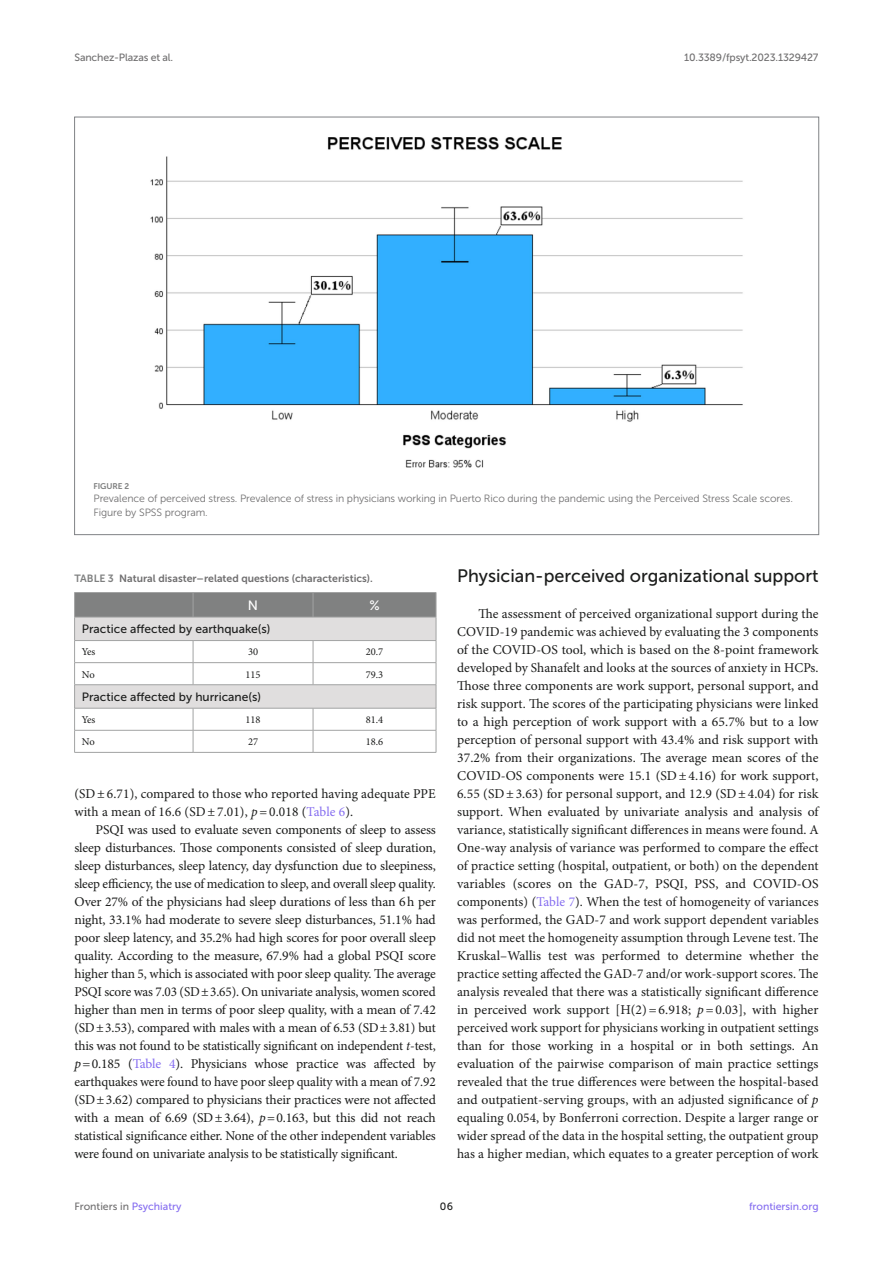
<style>
.page{position:relative;width:893px;height:1263px;background:#fff}
.page>*{position:absolute;margin:0;border:0;box-sizing:border-box;transform-origin:0 0}
.HEAD_2{font:18px "Museo Sans 500";color:#1b1c1b}
.TEXT_FLUSH{font:13.5px/18px "Minion Pro";letter-spacing:.005em;color:#1b1c1b}
.TEXT{font:13.5px/18px "Minion Pro";letter-spacing:-.01em;color:#1b1c1b;text-align:justify}
.TB_CH{font:13.5px "Museo Sans 500";color:#fff}
.TB_HEAD_1{font:12px "Museo Sans 500";color:#1b1c1b}
.FIG_LEG{font:10.5px/13.5px "Museo Sans 300";letter-spacing:-.01em;color:#706f70}
.t1{font:10.5px "Museo Sans 500";letter-spacing:-.015em;color:#706f70}
.TT{font:10.5px "Museo Sans 700";color:#706f70}
.TB_TX{font:10.5px "Minion Pro";color:#1b1c1b}
.t2{font:10.5px "Museo Sans 500";color:#856df0}
.t3{font:10.5px "Museo Sans 500";color:#1b1c1b}
.FIG_HD{font:8.25px "Museo Sans 700";letter-spacing:-.01em;color:#7e7f7f}
.s1{color:#7e7f7f}
.s2{font-style:italic}
.s3{color:#856df0}
</style>
<div class="page">
<img style="left:150px;top:137px;width:593px;height:331px">
<hr style="left:193px;top:752px;width:120px;height:1px;background:#a2a3a3">
<hr style="left:313px;top:752px;width:123px;height:1px;background:#a2a3a3">
<hr style="left:74px;top:752px;width:119px;height:1px;background:#a2a3a3">
<svg style="left:74px;top:592px;width:363px;height:160px"></svg>
<hr style="left:74px;top:708px;width:119px;height:1px;background:#a2a3a3">
<hr style="left:193px;top:708px;width:120px;height:1px;background:#a2a3a3">
<hr style="left:313px;top:708px;width:123px;height:1px;background:#a2a3a3">
<p class="t1" style="left:74px;top:51px;width:100px">Sanchez-Plazas et al.</p>
<p class="t1" style="left:684px;top:51px;width:136px">10.3389/fpsyt.2023.1329427</p>
<p class="FIG_HD" style="left:94px;top:481px;width:37px">FIGURE 2</p>
<p class="FIG_LEG" style="left:94px;top:492px;width:701px">Prevalence of perceived stress. Prevalence of stress in physicians working in Puerto Rico during the pandemic using the Perceived Stress Scale scores.<br>Figure by SPSS program.</p>
<p class="TT" style="left:74px;top:572px;width:300px"><span class="s1">TABLE 3</span> Natural disaster–related questions (characteristics).</p>
<p class="TB_CH" style="left:248px;top:598px;width:12px">N</p>
<p class="TB_CH" style="left:369px;top:598px;width:12px">%</p>
<p class="TB_HEAD_1" style="left:82px;top:623px;width:190px">Practice affected by earthquake(s)</p>
<p class="TB_TX" style="left:82px;top:645px;width:15px">Yes</p>
<p class="TB_TX" style="left:248px;top:645px;width:12px">30</p>
<p class="TB_TX" style="left:366px;top:645px;width:19px">20.7</p>
<p class="TB_TX" style="left:82px;top:667px;width:14px">No</p>
<p class="TB_TX" style="left:245px;top:667px;width:17px">115</p>
<p class="TB_TX" style="left:366px;top:667px;width:19px">79.3</p>
<p class="TB_HEAD_1" style="left:82px;top:690px;width:181px">Practice affected by hurricane(s)</p>
<p class="TB_TX" style="left:82px;top:713px;width:15px">Yes</p>
<p class="TB_TX" style="left:245px;top:713px;width:17px">118</p>
<p class="TB_TX" style="left:366px;top:713px;width:19px">81.4</p>
<p class="TB_TX" style="left:82px;top:735px;width:14px">No</p>
<p class="TB_TX" style="left:248px;top:735px;width:12px">27</p>
<p class="TB_TX" style="left:366px;top:735px;width:19px">18.6</p>
<p class="TEXT_FLUSH" style="left:74px;top:785px;width:363px">(SD± 6.71), compared to those who reported having adequate PPE with a mean of 16.6 (SD± 7.01), <span class="s2">p</span>= 0.018 (<span class="s3">Table 6</span>).</p>
<p class="TEXT" style="left:74px;top:821px;width:363px;text-indent:21px">PSQI was used to evaluate seven components of sleep to assess sleep disturbances. Those components consisted of sleep duration, sleep disturbances, sleep latency, day dysfunction due to sleepiness, sleep efficiency, the use of medication to sleep, and overall sleep quality.<br>Over 27% of the physicians had sleep durations of less than 6h per night, 33.1% had moderate to severe sleep disturbances, 51.1% had poor sleep latency, and 35.2% had high scores for poor overall sleep quality. According to the measure, 67.9% had a global PSQI score higher than 5, which is associated with poor sleep quality. The average PSQI score was 7.03 (SD±3.65). On univariate analysis, women scored higher than men in terms of poor sleep quality, with a mean of 7.42 (SD±3.53), compared with males with a mean of 6.53 (SD±3.81) but this was not found to be statistically significant on independent <span class="s2">t</span>-test, <span class="s2">p</span>=0.185 (<span class="s3">Table 4</span>). Physicians whose practice was affected by earthquakes were found to have poor sleep quality with a mean of 7.92 (SD±3.62) compared to physicians their practices were not affected with a mean of 6.69 (SD±3.64), <span class="s2">p</span>=0.163, but this did not reach statistical significance either. None of the other independent variables were found on univariate analysis to be statistically significant.</p>
<p class="HEAD_2" style="left:457px;top:566px;width:363px">Physician-perceived organizational support</p>
<p class="TEXT_FLUSH" style="left:457px;top:605px;width:363px;text-align:justify;text-indent:21px">The assessment of perceived organizational support during the COVID-19 pandemic was achieved by evaluating the 3 components of the COVID-OS tool, which is based on the 8-point framework developed by Shanafelt and looks at the sources of anxiety in HCPs.<br>Those three components are work support, personal support, and risk support. The scores of the participating physicians were linked to a high perception of work support with a 65.7% but to a low perception of personal support with 43.4% and risk support with 37.2% from their organizations. The average mean scores of the COVID-OS components were 15.1 (SD±4.16) for work support, 6.55 (SD±3.63) for personal support, and 12.9 (SD±4.04) for risk support. When evaluated by univariate analysis and analysis of variance, statistically significant differences in means were found. A One-way analysis of variance was performed to compare the effect of practice setting (hospital, outpatient, or both) on the dependent variables (scores on the GAD-7, PSQI, PSS, and COVID-OS components) (<span class="s3">Table 7</span>). When the test of homogeneity of variances was performed, the GAD-7 and work support dependent variables did not meet the homogeneity assumption through Levene test. The Kruskal–Wallis test was performed to determine whether the practice setting affected the GAD-7 and/or work-support scores. The analysis revealed that there was a statistically significant difference in perceived work support [H(2)=6.918; <span class="s2">p</span>=0.03], with higher perceived work support for physicians working in outpatient settings than for those working in a hospital or in both settings. An evaluation of the pairwise comparison of main practice settings revealed that the true differences were between the hospital-based and outpatient-serving groups, with an adjusted significance of <span class="s2">p </span>equaling 0.054, by Bonferroni correction. Despite a larger range or wider spread of the data in the hospital setting, the outpatient group has a higher median, which equates to a greater perception of work</p>
<p class="t1" style="left:74px;top:1200px;width:109px">Frontiers in <span class="s3">Psychiatry</span></p>
<p class="t3" style="left:440px;top:1200px;width:15px">06</p>
<p class="t2" style="left:749px;top:1200px;width:71px">frontiersin.org</p>
</div>
